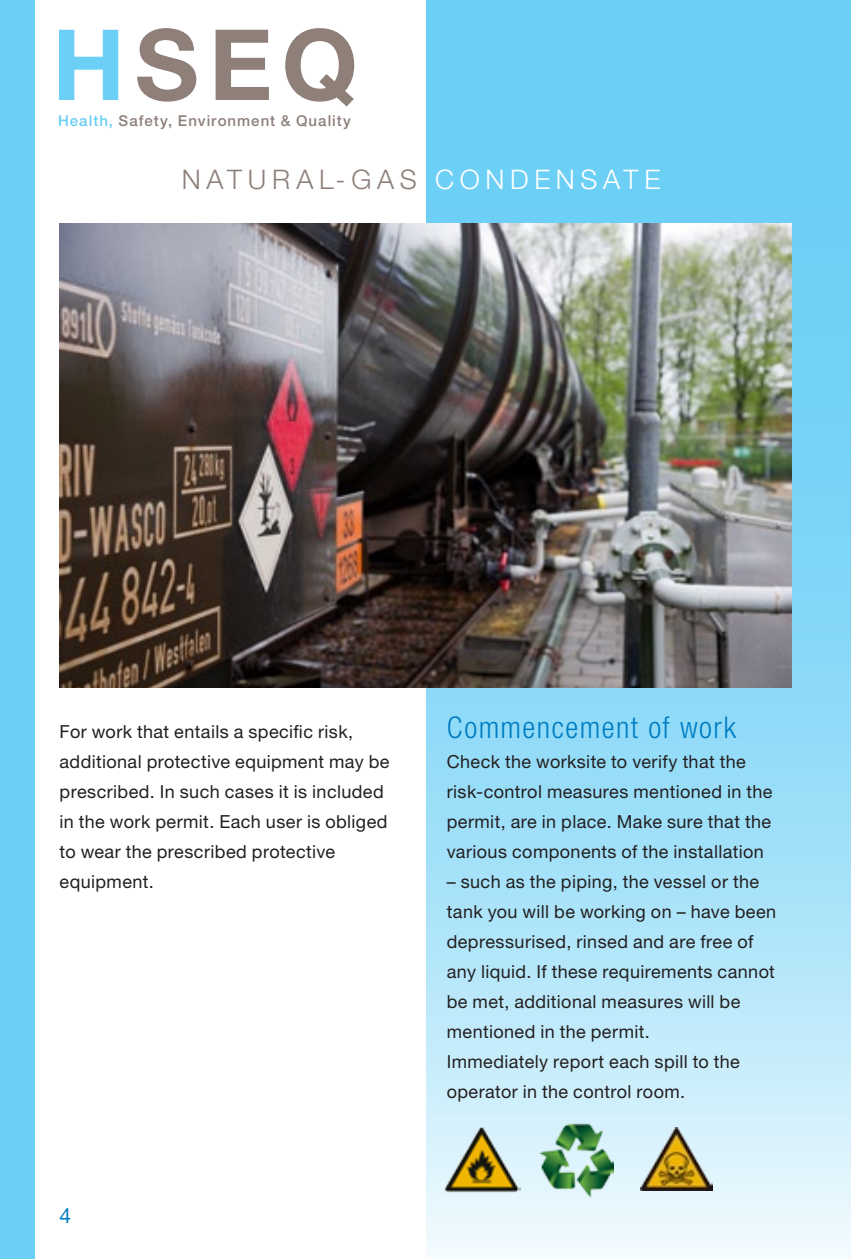
<style>
.page{position:relative;width:851px;height:1259px;background:#fff}
.page>*{position:absolute;margin:0;border:0;box-sizing:border-box;transform-origin:0 0}
.t1{font:700 98.4px "Helvetica Neue LT Std";color:#8e7f79}
.t2{font:300 condensed 30px "Helvetica Neue LT Std";letter-spacing:.05em;color:#007cc2}
.t3{font:300 27px "Helvetica Neue LT Std";letter-spacing:.21em;color:#8e7f79}
.t4{font:21px "Helvetica Neue LT Std";color:#007cc2}
.t5{font:18px/30px "Helvetica Neue LT Std";letter-spacing:.02em;color:#231f20}
.t6{font:500 15px "Helvetica Neue LT Std";letter-spacing:.07em;color:#8e7f79}
.s1{color:#6bcff6}
.s2{color:#fff}
</style>
<div class="page">
<svg style="left:426px;top:0;width:424px;height:1254px;background:#9ddef8"></svg>
<div style="left:0;top:0;width:34px;height:1259px;background:#6bcff6"></div>
<img style="left:60px;top:223px;width:731px;height:465px">
<img style="left:640px;top:1127px;width:72px;height:63px">
<img style="left:538px;top:1122px;width:75px;height:75px">
<img style="left:443px;top:1124px;width:77px;height:69px">
<h1 class="t1" style="left:52px;top:4px;width:307px"><span class="s1">H</span>SEQ</h1>
<p class="t6" style="left:58px;top:111px;width:294px"><span class="s1">Health,</span> Safety, Environment &amp; Quality</p>
<h3 class="t3" style="left:182px;top:163px;width:480px">NATURAL-GAS <span class="s2">CON DEN SATE</span></h3>
<p class="t5" style="left:60px;top:716px;width:331px">For work that entails a specific risk, additional protective equipment may be prescribed. In such cases it is included in the work permit. Each user is obliged to wear the prescribed protective equipment.</p>
<h2 class="t2" style="left:446px;top:710px;width:291px">Commencement of work</h2>
<p class="t5" style="left:446px;top:746px;width:327px">Check the worksite to verify that the risk-control measures mentioned in the permit, are in place. Make sure that the various components of the installation</p>
<p class="t5" style="left:446px;top:866px;width:331px">– such as the piping, the vessel or the tank you will be working on – have been depressurised, rinsed and are free of any liquid. If these requirements cannot be met, additional measures will be mentioned in the permit.<br>Immediately report each spill to the operator in the control room.</p>
<p class="t4" style="left:60px;top:1203px;width:13px">4</p>
</div>
